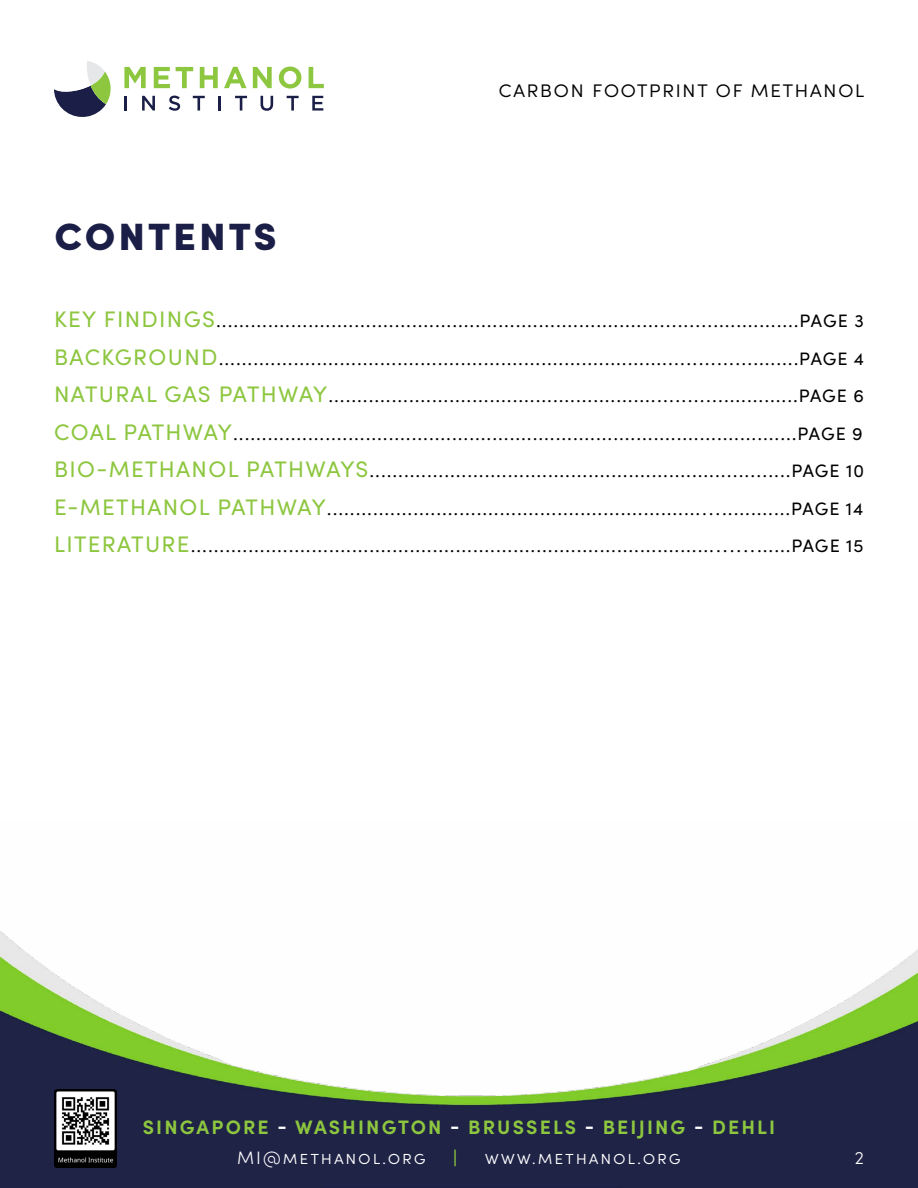
<style>
.page{position:relative;width:918px;height:1188px;background:#fff}
.page>*{position:absolute;margin:0;border:0;box-sizing:border-box;transform-origin:0 0}
.t1{font:900 45px "Sofia Pro";letter-spacing:.05em;color:#1b1e47}
.t2{font:300 22.5px "Sofia Pro";letter-spacing:.05em;color:#000}
.t3{font:700 19.5px "Sofia Pro";letter-spacing:.11em;color:#8dc63f}
.t4{font:18px/37.5px "Sofia Pro";letter-spacing:.05em;color:#000;text-align:justify}
.t5{font:300 18px "Sofia Pro";letter-spacing:.1em;color:#fff}
.t6{font:700 18px "Sofia Pro";color:#8dc63f}
.s1{font-size:22.5px;color:#8dc63f}
.s2{color:#fff}
</style>
<div class="page">
<svg style="left:54px;top:61px;width:57px;height:56px"></svg>
<svg style="left:124px;top:67px;width:22px;height:21px"></svg>
<svg style="left:154px;top:67px;width:16px;height:21px"></svg>
<svg style="left:176px;top:67px;width:17px;height:21px"></svg>
<svg style="left:200px;top:67px;width:18px;height:21px"></svg>
<svg style="left:224px;top:67px;width:23px;height:21px"></svg>
<svg style="left:253px;top:67px;width:19px;height:21px"></svg>
<svg style="left:279px;top:67px;width:22px;height:22px"></svg>
<svg style="left:309px;top:67px;width:15px;height:21px"></svg>
<svg style="left:125px;top:96px;width:2px;height:15px"></svg>
<svg style="left:142px;top:96px;width:13px;height:15px"></svg>
<svg style="left:169px;top:96px;width:11px;height:15px"></svg>
<svg style="left:193px;top:96px;width:12px;height:15px"></svg>
<svg style="left:219px;top:96px;width:2px;height:15px"></svg>
<svg style="left:235px;top:96px;width:12px;height:15px"></svg>
<svg style="left:261px;top:96px;width:12px;height:15px"></svg>
<svg style="left:287px;top:96px;width:12px;height:15px"></svg>
<svg style="left:312px;top:96px;width:11px;height:15px"></svg>
<img style="left:0;top:931px;width:918px;height:257px">
<img style="left:54px;top:1089px;width:63px;height:79px">
<h1 class="t1" style="left:54px;top:199px;width:225px">contents</h1>
<p class="t2" style="left:499px;top:73px;width:367px">carbon footprint of methanol</p>
<p class="t4" style="left:54px;top:301px;width:811px"><span class="s1">KEY FINDINGS</span>.....................................................................................................PAGE 3<br><span class="s1">BACKGROUND</span>....................................................................................................PAGE 4<br><span class="s1">NATURAL GAS PATHWAY</span>.................................................................................PAGE 6<br><span class="s1">COAL PATHWAY</span>..................................................................................................PAGE 9<br><span class="s1">BIO-METHANOL PATHWAYS</span>.........................................................................PAGE 10<br><span class="s1">E-METHANOL PATHWAY</span>................................................................................PAGE 14<br><span class="s1">LITERATURE</span>.......................................................................................................PAGE 15</p>
<p class="t3" style="left:143px;top:1112px;width:634px">SINGAPORE <span class="s2">-</span> WASHINGTON <span class="s2">-</span> BRUSSELS <span class="s2">-</span> BEIJING <span class="s2">-</span> DEHLI</p>
<p class="t5" style="left:237px;top:1145px;width:190px">MI@methanol.org</p>
<p class="t6" style="left:453px;top:1144px;width:6px">|</p>
<p class="t5" style="left:485px;top:1145px;width:197px">www.methanol.org</p>
<p class="t5" style="left:855px;top:1145px;width:11px">2</p>
</div>
